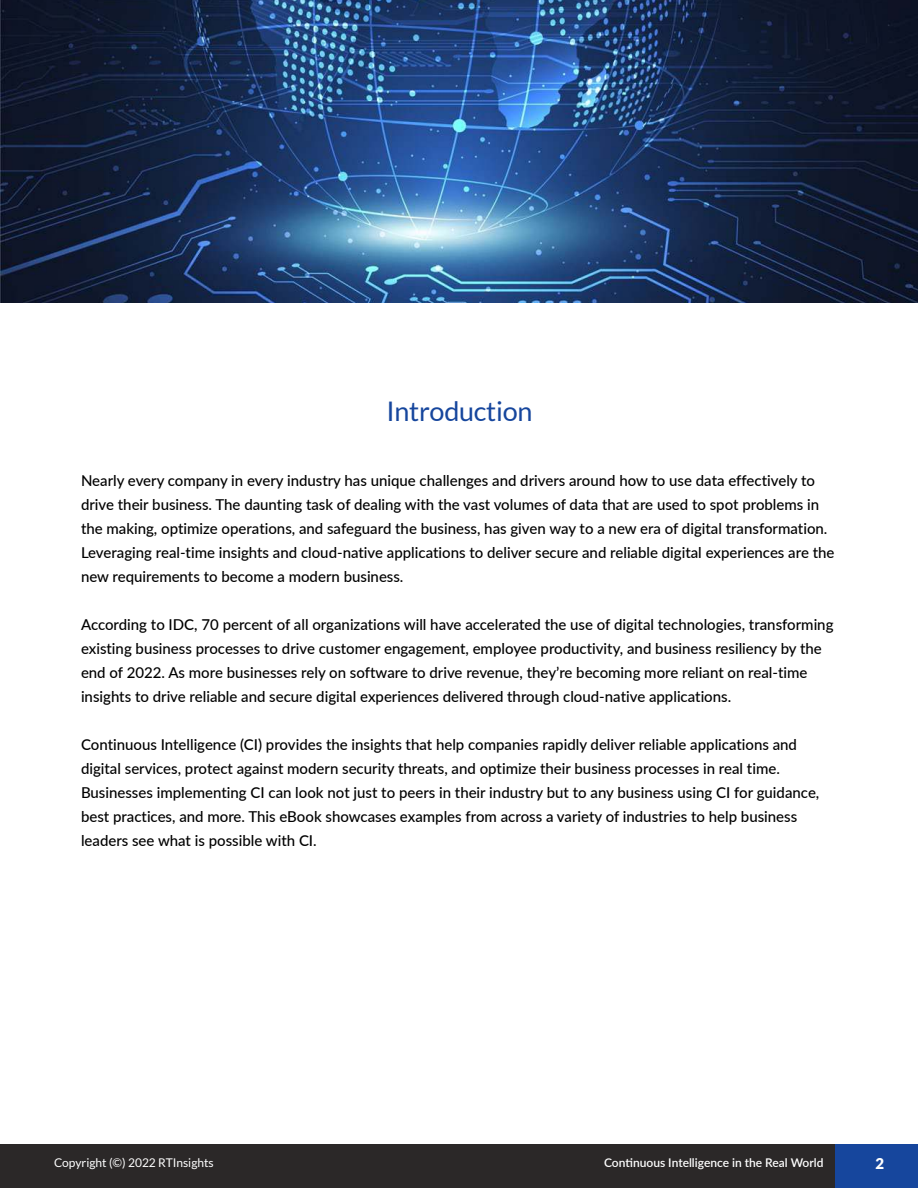
<style>
.page{position:relative;width:918px;height:1188px;background:#fff}
.page>*{position:absolute;margin:0;border:0;box-sizing:border-box;transform-origin:0 0}
.t1{font:27px "Lato";letter-spacing:-.01em;color:#16469d}
.t2{font:500 15px/24px "Lato";color:#000}
.t3{font:900 15px "Lato";color:#fff}
.t4{font:600 12px "Lato";color:#fff}
.t5{font:12px "Lato";color:#fff}
</style>
<div class="page">
<div style="left:0;top:1144px;width:918px;height:44px;background:#2b2828"></div>
<div style="left:835px;top:1144px;width:83px;height:44px;background:#16469d"></div>
<img style="left:0;top:0;width:918px;height:302px">
<h1 class="t1" style="left:386px;top:400px;width:148px">Introduction</h1>
<p class="t2" style="left:81px;top:470px;width:755px">Nearly every company in every industry has unique challenges and drivers around how to use data effectively to drive their business. The daunting task of dealing with the vast volumes of data that are used to spot problems in the making, optimize operations, and safeguard the business, has given way to a new era of digital transformation.<br>Leveraging real-time insights and cloud-native applications to deliver secure and reliable digital experiences are the new requirements to become a modern business.</p>
<p class="t2" style="left:81px;top:614px;width:754px">According to IDC, 70 percent of all organizations will have accelerated the use of digital technologies, transforming existing business processes to drive customer engagement, employee productivity, and business resiliency by the end of 2022. As more businesses rely on software to drive revenue, they’re becoming more reliant on real-time insights to drive reliable and secure digital experiences delivered through cloud-native applications.</p>
<p class="t2" style="left:81px;top:734px;width:740px">Continuous Intelligence (CI) provides the insights that help companies rapidly deliver reliable applications and digital services, protect against modern security threats, and optimize their business processes in real time.<br>Businesses implementing CI can look not just to peers in their industry but to any business using CI for guidance, best practices, and more. This eBook showcases examples from across a variety of industries to help business leaders see what is possible with CI.</p>
<p class="t5" style="left:54px;top:1157px;width:161px">Copyright (©) 2022 RTInsights</p>
<p class="t4" style="left:604px;top:1153px;width:221px">Continuous Intelligence in the Real World</p>
<p class="t3" style="left:875px;top:1157px;width:10px">2</p>
</div>
